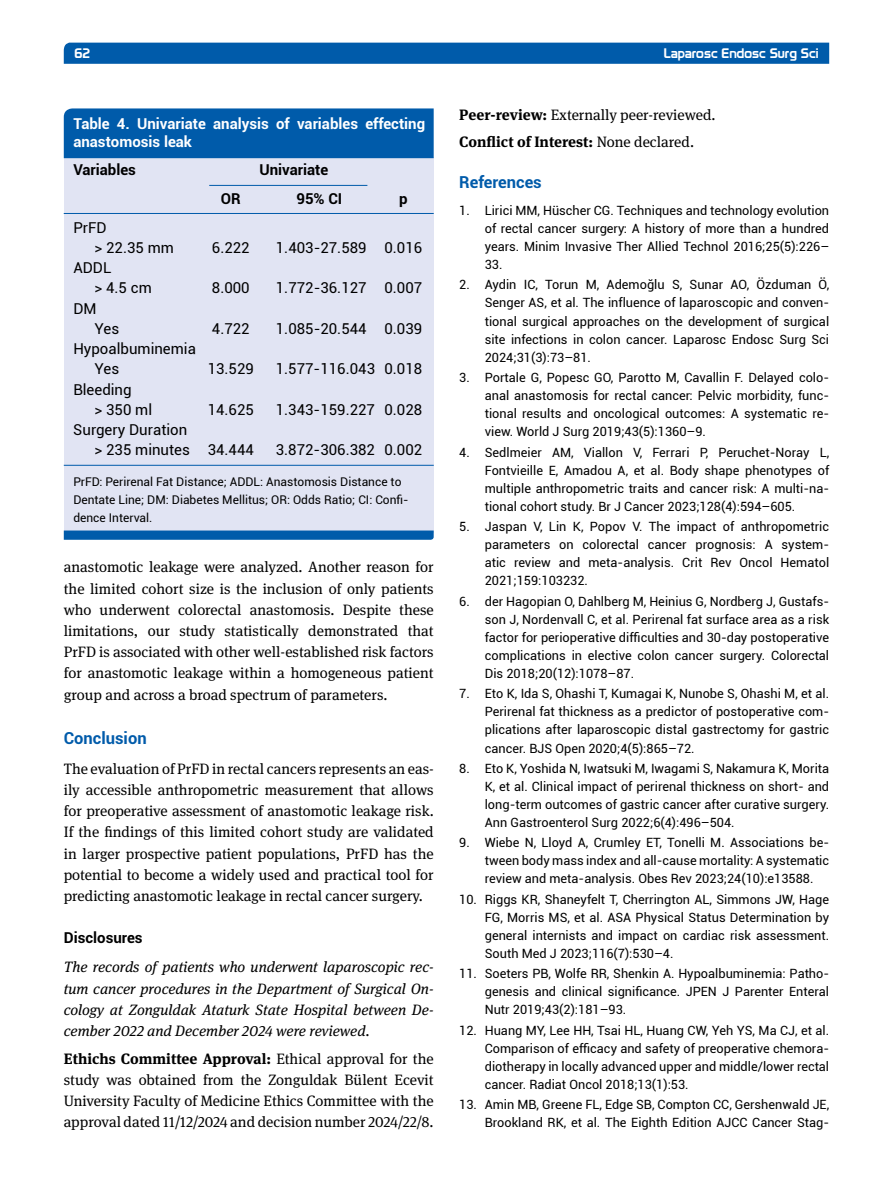
<style>
.page{position:relative;width:893px;height:1191px;background:#fff}
.page>*{position:absolute;margin:0;border:0;box-sizing:border-box;transform-origin:0 0}
.t1{font:700 16.5px "Roboto";color:#005baa}
.t2{font:15px/21.1px "DG Meta Serif Science";color:#000;text-align:justify}
.t3{font:15px/20.2px "Roboto";color:#000}
.t4{font:italic 15px/21.1px "DG Meta Serif Science";color:#000;text-align:justify}
.t5{font:700 15px/18px "Roboto";color:#fff}
.t6{font:700 15px "Roboto";color:#000}
.t7{font:13.5px "Prototype";color:#fff}
.t8{font:12.75px/18.1px "Roboto";color:#000;text-align:justify}
.t9{font:12px/18px "Roboto";color:#000}
.s1{font-weight:700}
</style>
<div class="page">
<div style="left:64px;top:43px;width:765px;height:21px;background:#005baa"></div>
<div style="left:64px;top:157px;width:370px;height:376px;background:#e1e4f3"></div>
<div style="left:64px;top:108px;width:370px;height:50px;background:#005baa"></div>
<svg style="left:64px;top:530px;width:370px;height:10px;background:#1165af"></svg>
<hr style="left:64px;top:213px;width:370px;height:1px;background:#005baa">
<hr style="left:209px;top:185px;width:158px;height:1px;background:#005baa">
<hr style="left:64px;top:465px;width:370px;height:1px;background:#005baa">
<p class="t7" style="left:74px;top:45px;width:17px">62</p>
<p class="t7" style="left:664px;top:45px;width:156px">Laparosc Endosc Surg Sci</p>
<p class="t5" style="left:73px;top:114px;width:353px">Table 4. Univariate analysis of variables effecting anastomosis leak</p>
<p class="t6" style="left:73px;top:159px;width:64px">Variables</p>
<p class="t6" style="left:259px;top:159px;width:70px">Univariate</p>
<p class="t6" style="left:221px;top:188px;width:21px">OR</p>
<p class="t6" style="left:296px;top:188px;width:47px">95% CI</p>
<p class="t6" style="left:399px;top:188px;width:10px">p</p>
<p class="t3" style="left:95px;top:216px;width:81px;text-indent:-21px">PrFD<br>&gt; 22.35 mm</p>
<p class="t3" style="left:212px;top:237px;width:39px">6.222</p>
<p class="t3" style="left:276px;top:237px;width:148px">1.403-27.589 0.016</p>
<p class="t3" style="left:95px;top:257px;width:59px;text-indent:-21px">ADDL<br>&gt; 4.5 cm</p>
<p class="t3" style="left:95px;top:297px;width:26px;text-indent:-21px">DM<br>Yes</p>
<p class="t3" style="left:95px;top:338px;width:103px;text-indent:-21px">Hypoalbuminemia<br>Yes</p>
<p class="t3" style="left:212px;top:277px;width:39px">8.000</p>
<p class="t3" style="left:276px;top:277px;width:148px">1.772-36.127 0.007</p>
<p class="t3" style="left:212px;top:318px;width:39px">4.722</p>
<p class="t3" style="left:276px;top:318px;width:148px">1.085-20.544 0.039</p>
<p class="t3" style="left:208px;top:358px;width:48px">13.529</p>
<p class="t3" style="left:276px;top:358px;width:148px">1.577-116.043 0.018</p>
<p class="t3" style="left:95px;top:378px;width:59px;text-indent:-21px">Bleeding<br>&gt; 350 ml</p>
<p class="t3" style="left:208px;top:399px;width:48px">14.625</p>
<p class="t3" style="left:276px;top:399px;width:148px">1.343-159.227 0.028</p>
<p class="t3" style="left:95px;top:419px;width:161px;text-indent:-21px">Surgery Duration<br>&gt; 235 minutes 34.444</p>
<p class="t3" style="left:276px;top:439px;width:148px">3.872-306.382 0.002</p>
<p class="t9" style="left:73px;top:472px;width:337px">PrFD: Perirenal Fat Distance; ADDL: Anastomosis Distance to<br>Dentate Line; DM: Diabetes Mellitus; OR: Odds Ratio; CI: Confi&shy;dence Interval.</p>
<p class="t2" style="left:64px;top:556px;width:371px">anastomotic leakage were analyzed. Another reason for the limited cohort size is the inclusion of only patients who underwent colorectal anastomosis. Despite these limitations, our study statistically demonstrated that PrFD is associated with other well-established risk factors for anastomotic leakage within a homogeneous patient group and across a broad spectrum of parameters.</p>
<p class="t1" style="left:64px;top:726px;width:84px">Conclusion</p>
<p class="t2" style="left:64px;top:758px;width:371px">The evaluation of PrFD in rectal cancers represents an eas&shy;ily accessible anthropometric measurement that allows for preoperative assessment of anastomotic leakage risk.<br>If the findings of this limited cohort study are validated in larger prospective patient populations, PrFD has the potential to become a widely used and practical tool for predicting anastomotic leakage in rectal cancer surgery.</p>
<p class="t6" style="left:64px;top:926px;width:80px">Disclosures</p>
<p class="t4" style="left:64px;top:956px;width:371px">The records of patients who underwent laparoscopic rec&shy;tum cancer procedures in the Department of Surgical On&shy;cology at Zonguldak Ataturk State Hospital between De&shy;cember 2022 and December 2024 were reviewed.</p>
<p class="t2" style="left:64px;top:1047px;width:371px"><span class="s1">Ethichs Committee Approval:</span> Ethical approval for the study was obtained from the Zonguldak Bülent Ecevit University Faculty of Medicine Ethics Committee with the approval dated 11/12/2024 and decision number 2024/22/8.</p>
<p class="t2" style="left:459px;top:101px;width:258px;line-height:27.5px"><span class="s1">Peer-review:</span> Externally peer-reviewed.<br><span class="s1">Conflict of Interest:</span> None declared.</p>
<p class="t1" style="left:459px;top:171px;width:84px">References</p>
<p class="t8" style="left:485px;top:201px;width:346px;text-indent:-26px">1. Lirici MM, Hüscher CG. Techniques and technology evolution of rectal cancer surgery: A history of more than a hundred years. Minim Invasive Ther Allied Technol 2016;25(5):226– 33.</p>
<p class="t8" style="left:485px;top:275px;width:346px;text-indent:-26px">2. Aydin IC, Torun M, Ademoğlu S, Sunar AO, Özduman Ö, Senger AS, et al. The influence of laparoscopic and conven&shy;tional surgical approaches on the development of surgical site infections in colon cancer. Laparosc Endosc Surg Sci 2024;31(3):73–81.</p>
<p class="t8" style="left:485px;top:368px;width:346px;text-indent:-26px">3. Portale G, Popesc GO, Parotto M, Cavallin F. Delayed colo&shy;anal anastomosis for rectal cancer: Pelvic morbidity, func&shy;tional results and oncological outcomes: A systematic re&shy;view. World J Surg 2019;43(5):1360–9.</p>
<p class="t8" style="left:485px;top:442px;width:346px;text-indent:-26px">4. Sedlmeier AM, Viallon V, Ferrari P, Peruchet-Noray L, Fontvieille E, Amadou A, et al. Body shape phenotypes of multiple anthropometric traits and cancer risk: A multi-na&shy;tional cohort study. Br J Cancer 2023;128(4):594–605.</p>
<p class="t8" style="left:485px;top:517px;width:346px;text-indent:-26px">5. Jaspan V, Lin K, Popov V. The impact of anthropometric parameters on colorectal cancer prognosis: A system&shy;atic review and meta-analysis. Crit Rev Oncol Hematol 2021;159:103232.</p>
<p class="t8" style="left:485px;top:591px;width:346px;text-indent:-26px">6. der Hagopian O, Dahlberg M, Heinius G, Nordberg J, Gustafs&shy;son J, Nordenvall C, et al. Perirenal fat surface area as a risk factor for perioperative difficulties and 30-day postoperative complications in elective colon cancer surgery. Colorectal Dis 2018;20(12):1078–87.</p>
<p class="t8" style="left:485px;top:684px;width:346px;text-indent:-26px">7. Eto K, Ida S, Ohashi T, Kumagai K, Nunobe S, Ohashi M, et al.<br>Perirenal fat thickness as a predictor of postoperative com&shy;plications after laparoscopic distal gastrectomy for gastric cancer. BJS Open 2020;4(5):865–72.</p>
<p class="t8" style="left:485px;top:758px;width:346px;text-indent:-26px">8. Eto K, Yoshida N, Iwatsuki M, Iwagami S, Nakamura K, Morita K, et al. Clinical impact of perirenal thickness on short- and long-term outcomes of gastric cancer after curative surgery.<br>Ann Gastroenterol Surg 2022;6(4):496–504.</p>
<p class="t8" style="left:485px;top:833px;width:346px;text-indent:-26px">9. Wiebe N, Lloyd A, Crumley ET, Tonelli M. Associations be&shy;tween body mass index and all-cause mortality: A systematic review and meta-analysis. Obes Rev 2023;24(10):e13588.</p>
<p class="t8" style="left:485px;top:889px;width:346px;text-indent:-26px">10. Riggs KR, Shaneyfelt T, Cherrington AL, Simmons JW, Hage FG, Morris MS, et al. ASA Physical Status Determination by general internists and impact on cardiac risk assessment.<br>South Med J 2023;116(7):530–4.</p>
<p class="t8" style="left:485px;top:964px;width:346px;text-indent:-26px">11. Soeters PB, Wolfe RR, Shenkin A. Hypoalbuminemia: Patho&shy;genesis and clinical significance. JPEN J Parenter Enteral Nutr 2019;43(2):181–93.</p>
<p class="t8" style="left:485px;top:1020px;width:346px;text-indent:-26px">12. Huang MY, Lee HH, Tsai HL, Huang CW, Yeh YS, Ma CJ, et al.<br>Comparison of efficacy and safety of preoperative chemora&shy;diotherapy in locally advanced upper and middle/lower rectal cancer. Radiat Oncol 2018;13(1):53.</p>
<p class="t8" style="left:459px;top:1095px;width:371px;text-align:right">13. Amin MB, Greene FL, Edge SB, Compton CC, Gershenwald JE,<br>Brookland RK, et al. The Eighth Edition AJCC Cancer Stag-</p>
</div>
